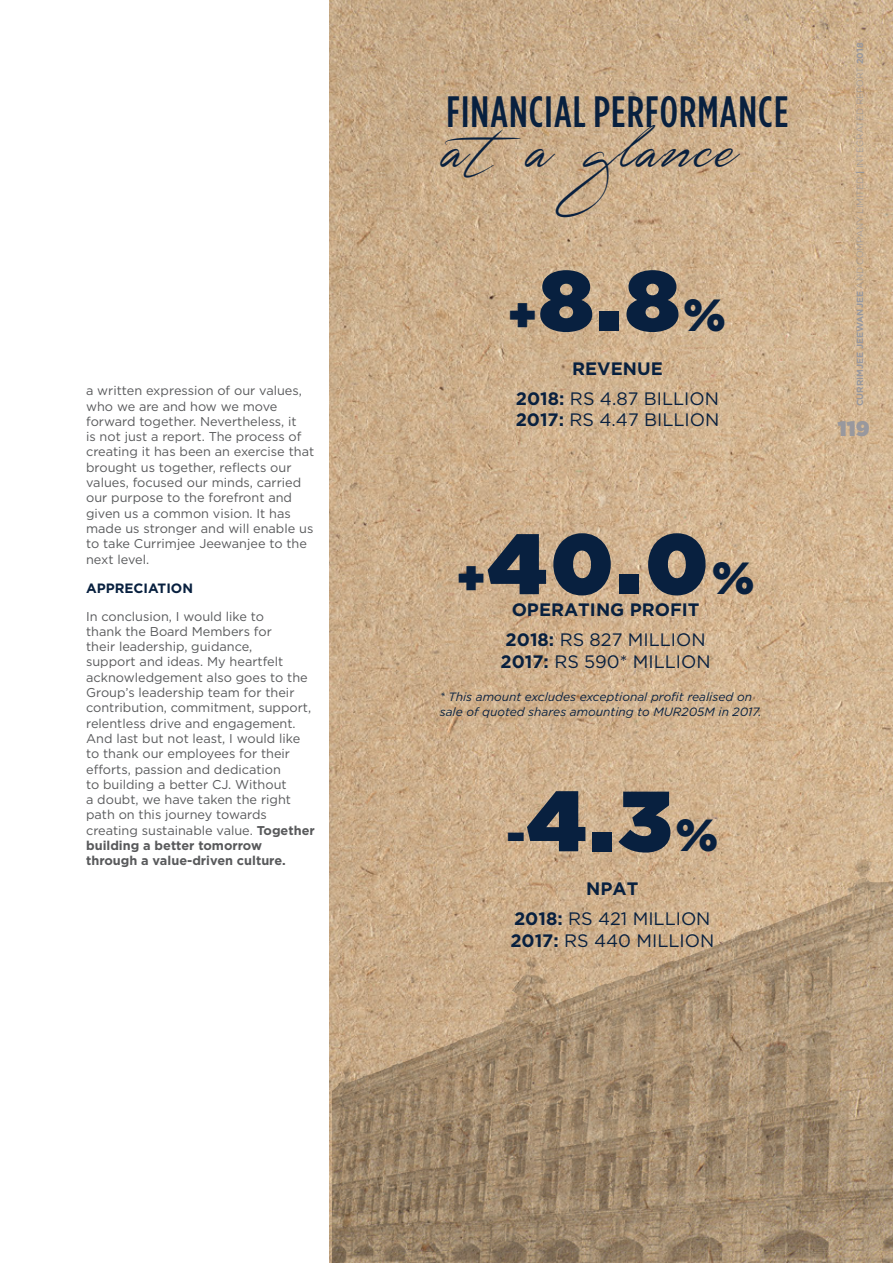
<style>
.page{position:relative;width:893px;height:1263px;background:#fff}
.page>*{position:absolute;margin:0;border:0;box-sizing:border-box;transform-origin:0 0}
.t1{font:900 85.2px "Gotham";color:#08203f}
.t2{font:500 43.8px "Gotham Condensed";letter-spacing:.025em;color:#08203f}
.t3{font:43.8px "Signarita Zhai";letter-spacing:.025em;color:#08203f}
.t4{font:900 21px "Gotham";color:#98989e}
.t5{font:18px/30.2px "Gotham";color:#08203f;text-align:center}
.t6{font:700 18px/30.2px "Gotham";color:#08203f;text-align:center}
.t7{font:700 13.5px "Gotham";color:#08203f}
.t8{font:12.75px/15.3px "Gotham";color:#58595b}
.t9{font:italic 12px/14.4px "Gotham";color:#08203f}
.t10{font:300 9px "Gotham";color:#98989e}
.s1{font-weight:700}
.s2{font-size:45px}
.s3{font-weight:400}
</style>
<div class="page">
<img style="left:329px;top:0;width:564px;height:1263px">
<img style="left:347px;top:843px;width:515px;height:239px">
<p class="t8" style="left:86px;top:383px;width:230px">a written expression of our values, who we are and how we move forward together. Nevertheless, it<br>is not just a report. The process of creating it has been an exercise that brought us together, reflects our values, focused our minds, carried our purpose to the forefront and given us a common vision. It has made us stronger and will enable us to take Currimjee Jeewanjee to the next level.</p>
<p class="t7" style="left:86px;top:579px;width:108px">APPRECIATION</p>
<p class="t8" style="left:86px;top:608px;width:230px">In conclusion, I would like to<br>thank the Board Members for<br>their leadership, guidance,<br>support and ideas. My heartfelt acknowledgement also goes to the<br>Group’s leadership team for their contribution, commitment, support, relentless drive and engagement.<br>And last but not least, I would like to thank our employees for their efforts, passion and dedication<br>to building a better CJ. Without<br>a doubt, we have taken the right path on this journey towards creating sustainable value. <span class="s1">Together building a better tomorrow through a value-driven culture.</span></p>
<h2 class="t2" style="left:446px;top:86px;width:343px">FINANCIAL PERFORMANCE</h2>
<h2 class="t3" style="left:446px;top:139px;width:294px">ata glance</h2>
<h1 class="t1" style="left:508px;top:240px;width:219px"><span class="s2">+</span>8.8<span class="s2">%</span></h1>
<h3 class="t5" style="left:516px;top:353px;width:205px"><span class="s1">REVENUE<br>2018:</span> RS 4.87 BILLION</h3>
<h3 class="t5" style="left:516px;top:404px;width:205px"><span class="s1">2017:</span> RS 4.47 BILLION</h3>
<h1 class="t1" style="left:457px;top:503px;width:299px"><span class="s2">+</span>40.0<span class="s2">%</span></h1>
<h3 class="t6" style="left:506px;top:594px;width:201px">OPERATING PROFIT<br>2018: <span class="s3">RS 827 MILLION</span></h3>
<h3 class="t5" style="left:501px;top:646px;width:212px"><span class="s1">2017:</span> RS 590* MILLION</h3>
<p class="t9" style="left:440px;top:689px;width:323px">* This amount excludes exceptional profit realised on sale of quoted shares amounting to MUR205M in 2017.</p>
<h1 class="t1" style="left:507px;top:760px;width:213px"><span class="s2">-</span>4.3<span class="s2">%</span></h1>
<h3 class="t5" style="left:514px;top:873px;width:198px"><span class="s1">NPAT<br>2018:</span> RS 421 MILLION</h3>
<h3 class="t5" style="left:510px;top:925px;width:205px"><span class="s1">2017:</span> RS 440 MILLION</h3>
<p class="t10" style="left:854px;top:406px;width:365px;rotate:-90deg"><span class="s1">CURRIMJEE JEEWANJEE</span> AND COMPANY LIMITED <span class="s1">|</span> INTEGRATED REPORT <span class="s1">2018</span></p>
<h3 class="t4" style="left:838px;top:414px;width:33px">119</h3>
</div>
